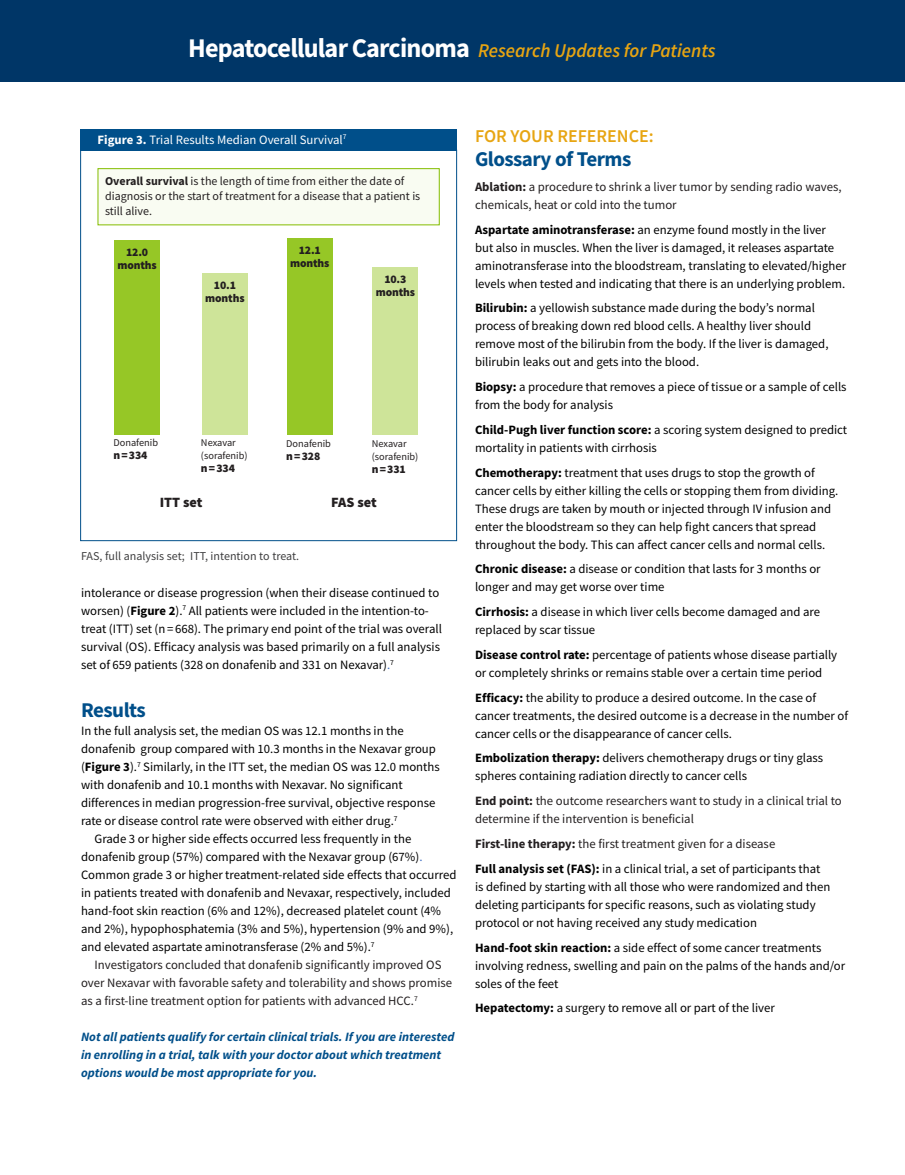
<style>
.page{position:relative;width:905px;height:1175px;background:#fff}
.page>*{position:absolute;margin:0;border:0;box-sizing:border-box;transform-origin:0 0}
.Question{font:700 21px "Source Sans Pro";letter-spacing:-.025em;color:#004f8a}
.No_Indent{font:700 21px "Source Sans Pro";letter-spacing:-.025em;color:#004f8a}
.t1{font:italic 600 19.5px "Source Sans Pro";color:#e7a512}
.Indent{font:600 18px "Source Sans Pro";color:#e7a512}
.CURE_-_Heuristica_Bo{font:900 14.25px "Source Sans Pro";color:#231f20}
.CURE_-_Heuristica_Bo-2{font:900 14.1px "Source Sans Pro";letter-spacing:-.005em;color:#231f20}
.No_Indent-2{font:12.75px/18px "Source Sans Pro";color:#000}
.Indent-2{font:12.75px/18px "Source Sans Pro";color:#000}
.No_Indent-3{font:12.75px/18px "Source Sans Pro";color:#231f20}
.Indent-3{font:12.75px/18px "Source Sans Pro";color:#231f20}
.Indent-4{font:italic 700 12.75px/18px "Source Sans Pro";color:#004f8a}
.t2{font:12.75px "Source Sans Pro";color:#fff}
.CURE_-_Heuristica_Bo-3{font:12px/15px "Source Sans Pro";color:#231f20}
.References{font:12px "Source Sans Pro";color:#3e3e3f}
.CURE_-_Heuristica_Bo-4{font:900 11.55px/12.9px "Source Sans Pro";letter-spacing:-.01em;color:#231f20;text-align:center}
.CURE_-_Heuristica_Bo-5{font:10.35px/12.9px "Source Sans Pro";color:#231f20}
.s1{font-weight:700;font-style:normal;font-size:27px;color:#fff}
.s2{font-weight:700}
.s3{color:#4472c4}
</style>
<div class="page">
<div style="left:0;top:0;width:904px;height:82px;background:#003667"></div>
<div style="left:80px;top:150px;width:377px;height:391px;background:#fff;border:1px solid #004f8a"></div>
<div style="left:80px;top:129px;width:377px;height:21px;background:#004f8a"></div>
<div style="left:202px;top:273px;width:46px;height:162px;background:#cee499"></div>
<div style="left:114px;top:241px;width:46px;height:194px;background:#96c726"></div>
<div style="left:287px;top:239px;width:45px;height:196px;background:#96c726"></div>
<div style="left:372px;top:268px;width:46px;height:167px;background:#cee499"></div>
<div style="left:98px;top:169px;width:341px;height:56px;background:#f9fcf2"></div>
<div style="left:98px;top:168px;width:341px;height:57px;border:1px solid #84bd00"></div>
<p class="t1" style="left:188px;top:37px;width:529px"><span class="s1">Hepatocellular Carcinoma</span> Research Updates for Patients</p>
<p class="t2" style="left:98px;top:131px;width:250px"><span class="s2">Figure 3.</span> Trial Results Median Overall Survival<sup>7</sup></p>
<p class="CURE_-_Heuristica_Bo-3" style="left:105px;top:173px;width:317px"><span class="s2">Overall survival</span> is the length of time from either the date of diagnosis or the start of treatment for a disease that a patient is still alive.</p>
<p class="CURE_-_Heuristica_Bo-4" style="left:117px;top:246px;width:41px">12.0 months</p>
<p class="CURE_-_Heuristica_Bo-4" style="left:290px;top:243px;width:41px">12.1 months</p>
<p class="CURE_-_Heuristica_Bo-4" style="left:205px;top:278px;width:41px">10.1 months</p>
<p class="CURE_-_Heuristica_Bo-4" style="left:376px;top:273px;width:41px">10.3 months</p>
<p class="CURE_-_Heuristica_Bo-5" style="left:113px;top:436px;width:46px">Donafenib</p>
<p class="CURE_-_Heuristica_Bo-4" style="left:113px;top:448px;width:36px">n=334</p>
<p class="CURE_-_Heuristica_Bo-5" style="left:201px;top:436px;width:48px">Nexavar (sorafenib)</p>
<p class="CURE_-_Heuristica_Bo-4" style="left:201px;top:461px;width:36px">n=334</p>
<p class="CURE_-_Heuristica_Bo-5" style="left:286px;top:437px;width:46px">Donafenib</p>
<p class="CURE_-_Heuristica_Bo-4" style="left:286px;top:449px;width:36px">n=328</p>
<p class="CURE_-_Heuristica_Bo-5" style="left:372px;top:437px;width:48px">Nexavar (sorafenib)</p>
<p class="CURE_-_Heuristica_Bo-4" style="left:372px;top:462px;width:36px">n=331</p>
<p class="CURE_-_Heuristica_Bo" style="left:160px;top:493px;width:44px">ITT set</p>
<p class="References" style="left:81px;top:548px;width:220px">FAS, full analysis set; ITT, intention to treat.</p>
<p class="CURE_-_Heuristica_Bo-2" style="left:331px;top:493px;width:47px">FAS set</p>
<p class="No_Indent-2" style="left:81px;top:583px;width:362px">intolerance or disease progression (when their disease continued to worsen) (<span class="s2">Figure 2</span>).<sup>7</sup> All patients were included in the intention-to&shy;treat (ITT) set (n= 668). The primary end point of the trial was overall survival (OS). Efficacy analysis was based primarily on a full analysis set of 659 patients (328 on donafenib and 331 on Nexavar)<span class="s3">.</span><sup>7</sup></p>
<p class="No_Indent" style="left:81px;top:695px;width:66px">Results</p>
<p class="No_Indent-2" style="left:81px;top:721px;width:360px">In the full analysis set, the median OS was 12.1 months in the donafenib group compared with 10.3 months in the Nexavar group (<span class="s2">Figure 3</span>).<sup>7</sup> Similarly, in the ITT set, the median OS was 12.0 months with donafenib and 10.1 months with Nexavar. No significant differences in median progression-free survival, objective response rate or disease control rate were observed with either drug.<sup>7</sup></p>
<p class="Indent-2" style="left:81px;top:829px;width:377px;text-indent:14px">Grade 3 or higher side effects occurred less frequently in the donafenib group (57%) compared with the Nexavar group (67%)<span class="s3">.<br></span>Common grade 3 or higher treatment-related side effects that occurred in patients treated with donafenib and Nevaxar, respectively, included hand-foot skin reaction (6% and 12%), decreased platelet count (4% and 2%), hypophosphatemia (3% and 5%), hypertension (9% and 9%), and elevated aspartate aminotransferase (2% and 5%).<sup>7</sup></p>
<p class="Indent-3" style="left:81px;top:955px;width:372px;text-indent:14px">Investigators concluded that donafenib significantly improved OS over Nexavar with favorable safety and tolerability and shows promise as a first-line treatment option for patients with advanced HCC.<sup>7</sup></p>
<p class="Indent-4" style="left:81px;top:1027px;width:375px">Not all patients qualify for certain clinical trials. If you are interested in enrolling in a trial, talk with your doctor about which treatment options would be most appropriate for you.</p>
<p class="Indent" style="left:475px;top:124px;width:180px">FOR YOUR REFERENCE:</p>
<p class="Question" style="left:475px;top:145px;width:158px">Glossary of Terms</p>
<p class="No_Indent-3" style="left:475px;top:177px;width:368px"><span class="s2">Ablation:</span> a procedure to shrink a liver tumor by sending radio waves, chemicals, heat or cold into the tumor</p>
<p class="No_Indent-2" style="left:475px;top:220px;width:372px"><span class="s2">Aspartate aminotransferase:</span> an enzyme found mostly in the liver but also in muscles. When the liver is damaged, it releases aspartate aminotransferase into the bloodstream, translating to elevated/higher levels when tested and indicating that there is an underlying problem.</p>
<p class="No_Indent-2" style="left:475px;top:299px;width:355px"><span class="s2">Bilirubin:</span> a yellowish substance made during the body’s normal process of breaking down red blood cells. A healthy liver should remove most of the bilirubin from the body. If the liver is damaged, bilirubin leaks out and gets into the blood.</p>
<p class="No_Indent-2" style="left:475px;top:378px;width:373px"><span class="s2">Biopsy:</span> a procedure that removes a piece of tissue or a sample of cells from the body for analysis</p>
<p class="No_Indent-2" style="left:475px;top:420px;width:374px"><span class="s2">Child-Pugh liver function score:</span> a scoring system designed to predict mortality in patients with cirrhosis</p>
<p class="No_Indent-2" style="left:475px;top:463px;width:365px"><span class="s2">Chemotherapy:</span> treatment that uses drugs to stop the growth of cancer cells by either killing the cells or stopping them from dividing.<br>These drugs are taken by mouth or injected through IV infusion and enter the bloodstream so they can help fight cancers that spread throughout the body. This can affect cancer cells and normal cells.</p>
<p class="No_Indent-2" style="left:475px;top:560px;width:347px"><span class="s2">Chronic disease:</span> a disease or condition that lasts for 3 months or longer and may get worse over time</p>
<p class="No_Indent-2" style="left:475px;top:603px;width:346px"><span class="s2">Cirrhosis:</span> a disease in which liver cells become damaged and are replaced by scar tissue</p>
<p class="No_Indent-2" style="left:475px;top:645px;width:364px"><span class="s2">Disease control rate:</span> percentage of patients whose disease partially or completely shrinks or remains stable over a certain time period</p>
<p class="No_Indent-2" style="left:475px;top:688px;width:375px"><span class="s2">Efficacy:</span> the ability to produce a desired outcome. In the case of cancer treatments, the desired outcome is a decrease in the number of cancer cells or the disappearance of cancer cells.</p>
<p class="No_Indent-2" style="left:475px;top:749px;width:349px"><span class="s2">Embolization therapy:</span> delivers chemotherapy drugs or tiny glass spheres containing radiation directly to cancer cells</p>
<p class="No_Indent-3" style="left:475px;top:792px;width:368px"><span class="s2">End point:</span> the outcome researchers want to study in a clinical trial to determine if the intervention is beneficial</p>
<p class="No_Indent-3" style="left:475px;top:834px;width:302px"><span class="s2">First-line therapy:</span> the first treatment given for a disease</p>
<p class="No_Indent-2" style="left:475px;top:859px;width:357px"><span class="s2">Full analysis set (FAS):</span> in a clinical trial, a set of participants that is defined by starting with all those who were randomized and then deleting participants for specific reasons, such as violating study protocol or not having received any study medication</p>
<p class="No_Indent-2" style="left:475px;top:938px;width:372px"><span class="s2">Hand-foot skin reaction:</span> a side effect of some cancer treatments involving redness, swelling and pain on the palms of the hands and/or soles of the feet</p>
<p class="No_Indent-2" style="left:475px;top:999px;width:301px"><span class="s2">Hepatectomy:</span> a surgery to remove all or part of the liver</p>
</div>
